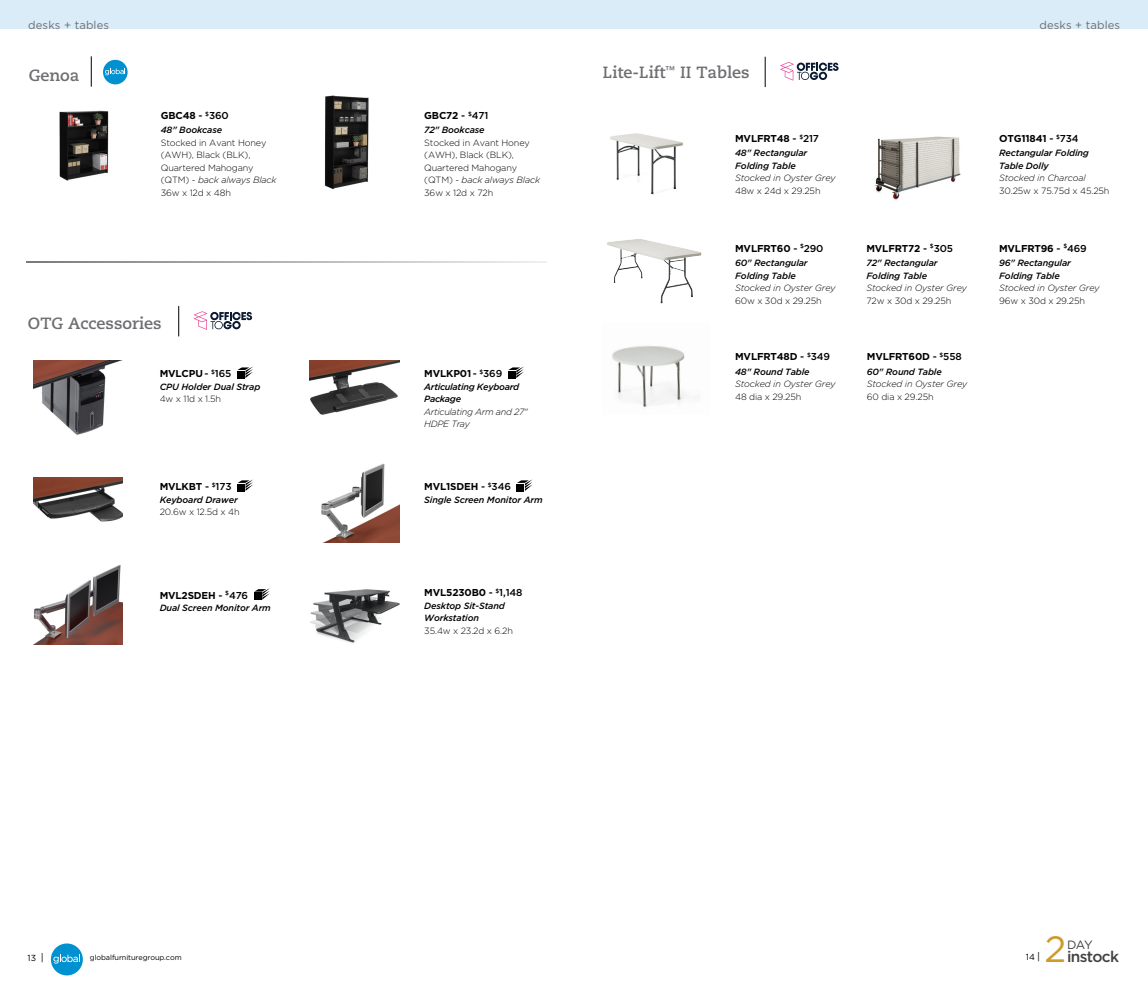
<style>
.page{position:relative;width:1148px;height:990px;background:#fff}
.page>*{position:absolute;margin:0;border:0;box-sizing:border-box;transform-origin:0 0}
.t1{font:36.5px "Gotham";color:#cd9b2b}
.t2{font:700 16.25px "Caecilia LT Std";color:#6d6e71}
.t3{font:500 15.5px "Gotham";letter-spacing:-.045em;color:#414042}
.t4{font:12px "Gotham";color:#414042}
.t5{font:11.25px "Gotham";letter-spacing:.01em;color:#6d6e71}
.t6{font:700 10px "Gotham";letter-spacing:-.015em;color:#000}
.t7{font:300 9px/12.5px "Gotham";letter-spacing:-.015em;color:#000}
.t8{font:italic 500 9px/12.5px "Gotham";letter-spacing:-.015em;color:#000}
.t9{font:italic 300 9px/12.5px "Gotham";letter-spacing:-.015em;color:#000}
.t10{font:8.75px "Gotham";color:#000}
.t11{font:7.25px "Gotham";letter-spacing:-.01em;color:#000}
.s1{font-weight:500}
.s2{font-style:italic}
.s3{font-size:10px}
</style>
<div class="page">
<div style="left:0;top:0;width:1148px;height:29px;background:#daecf8"></div>
<div style="left:51px;top:943px;width:32px;height:32px;background:#0091d1;border-radius:50%"></div>
<svg style="left:53px;top:955px;width:27px;height:9px"></svg>
<img style="left:59px;top:110px;width:50px;height:71px">
<img style="left:324px;top:95px;width:45px;height:95px">
<img style="left:33px;top:565px;width:89px;height:79px">
<img style="left:310px;top:589px;width:89px;height:54px">
<svg style="left:254px;top:588px;width:16px;height:12px"></svg>
<img style="left:33px;top:478px;width:89px;height:44px">
<img style="left:321px;top:463px;width:78px;height:80px">
<svg style="left:237px;top:479px;width:16px;height:12px"></svg>
<div style="left:516px;top:484px;width:8px;height:7px;background:#000"></div>
<svg style="left:517px;top:479px;width:15px;height:12px"></svg>
<img style="left:33px;top:361px;width:87px;height:74px">
<img style="left:310px;top:361px;width:89px;height:54px">
<svg style="left:237px;top:366px;width:16px;height:12px"></svg>
<svg style="left:508px;top:366px;width:16px;height:12px"></svg>
<svg style="left:103px;top:60px;width:25px;height:24px"></svg>
<div style="left:103px;top:60px;width:25px;height:24px;background:#0091d1;border-radius:50%"></div>
<svg style="left:105px;top:68px;width:20px;height:7px"></svg>
<hr style="left:91px;top:56px;width:1px;height:31px;background:#000">
<img style="left:610px;top:133px;width:73px;height:62px">
<img style="left:607px;top:239px;width:81px;height:64px">
<img style="left:612px;top:346px;width:75px;height:61px">
<img style="left:875px;top:136px;width:86px;height:65px">
<svg style="left:193px;top:311px;width:59px;height:19px"></svg>
<hr style="left:178px;top:306px;width:1px;height:30px;background:#000">
<svg style="left:27px;top:261px;width:519px;height:1px"></svg>
<svg style="left:780px;top:62px;width:58px;height:19px"></svg>
<hr style="left:765px;top:57px;width:1px;height:30px;background:#000">
<p class="t5" style="left:28px;top:17px;width:82px">desks + tables</p>
<p class="t5" style="left:1039px;top:17px;width:82px">desks + tables</p>
<h2 class="t2" style="left:29px;top:66px;width:52px">Genoa</h2>
<h2 class="t2" style="left:602px;top:63px;width:148px">Lite-Lift<sup>™</sup> II Tables</h2>
<p class="t6" style="left:161px;top:109px;width:69px">GBC48 <span class="s1">-</span> <sup>$</sup><span class="s1">360</span></p>
<p class="t8" style="left:161px;top:124px;width:63px">48" Bookcase</p>
<p class="t7" style="left:161px;top:136px;width:117px">Stocked in Avant Honey (AWH), Black (BLK),<br>Quartered Mahogany (QTM) - <span class="s2">back always Black<br></span>36w x 12d x 48h</p>
<p class="t6" style="left:424px;top:109px;width:66px">GBC72 <span class="s1">-</span> <sup>$</sup><span class="s1">471</span></p>
<p class="t8" style="left:424px;top:124px;width:62px">72" Bookcase</p>
<p class="t7" style="left:424px;top:136px;width:117px">Stocked in Avant Honey (AWH), Black (BLK),<br>Quartered Mahogany (QTM) - <span class="s2">back always Black<br></span>36w x 12d x 72h</p>
<p class="t6" style="left:735px;top:132px;width:85px">MVLFRT48 <span class="s1">-</span> <sup>$</sup><span class="s1">217</span></p>
<p class="t8" style="left:735px;top:147px;width:74px">48" Rectangular<br>Folding Table</p>
<p class="t9" style="left:735px;top:172px;width:102px">Stocked in Oyster Grey</p>
<p class="t7" style="left:735px;top:184px;width:87px">48w x 24d x 29.25h</p>
<p class="t6" style="left:999px;top:132px;width:81px">OTG11841 <span class="s1">-</span> <sup>$</sup><span class="s1">734</span></p>
<p class="t8" style="left:999px;top:147px;width:91px">Rectangular Folding<br>Table Dolly</p>
<p class="t9" style="left:999px;top:172px;width:88px">Stocked in Charcoal</p>
<p class="t7" style="left:999px;top:184px;width:112px">30.25w x 75.75d x 45.25h</p>
<p class="t6" style="left:735px;top:242px;width:90px">MVLFRT60 <span class="s1">-</span> <sup>$</sup><span class="s1">290</span></p>
<p class="t8" style="left:735px;top:256px;width:74px">60" Rectangular<br>Folding Table</p>
<p class="t9" style="left:735px;top:281px;width:102px">Stocked in Oyster Grey</p>
<p class="t7" style="left:735px;top:294px;width:88px">60w x 30d x 29.25h</p>
<p class="t6" style="left:866px;top:242px;width:88px">MVLFRT72 <span class="s1">-</span> <sup>$</sup><span class="s1">305</span></p>
<p class="t8" style="left:866px;top:256px;width:73px">72" Rectangular<br>Folding Table</p>
<p class="t9" style="left:866px;top:281px;width:102px">Stocked in Oyster Grey</p>
<p class="t7" style="left:866px;top:294px;width:86px">72w x 30d x 29.25h</p>
<p class="t6" style="left:999px;top:242px;width:89px">MVLFRT96 <span class="s1">-</span> <sup>$</sup><span class="s1">469</span></p>
<p class="t8" style="left:999px;top:256px;width:73px">96" Rectangular<br>Folding Table</p>
<p class="t9" style="left:999px;top:281px;width:102px">Stocked in Oyster Grey</p>
<p class="t7" style="left:999px;top:294px;width:87px">96w x 30d x 29.25h</p>
<h2 class="t2" style="left:28px;top:314px;width:135px">OTG Accessories</h2>
<p class="t6" style="left:160px;top:367px;width:73px">MVLCPU <span class="s1">-</span> <sup>$</sup><span class="s1">165</span></p>
<p class="t8" style="left:160px;top:380px;width:102px">CPU Holder Dual Strap</p>
<p class="t7" style="left:160px;top:392px;width:63px">4w x 11d x 1.5h</p>
<p class="t6" style="left:424px;top:367px;width:79px">MVLKP01 <span class="s1">-</span> <sup>$</sup><span class="s1">369</span></p>
<p class="t8" style="left:424px;top:380px;width:96px">Articulating Keyboard<br>Package</p>
<p class="t9" style="left:424px;top:405px;width:105px">Articulating Arm and 27"<br>HDPE Tray</p>
<p class="t6" style="left:735px;top:350px;width:96px">MVLFRT48D <span class="s1">-</span> <sup>$</sup><span class="s1">349</span></p>
<p class="t8" style="left:735px;top:365px;width:76px">48" Round Table</p>
<p class="t9" style="left:735px;top:377px;width:102px">Stocked in Oyster Grey</p>
<p class="t7" style="left:735px;top:390px;width:68px">48 dia x 29.25h</p>
<p class="t6" style="left:866px;top:350px;width:96px">MVLFRT60D <span class="s1">-</span> <sup>$</sup><span class="s1">558</span></p>
<p class="t8" style="left:866px;top:365px;width:77px">60" Round Table</p>
<p class="t9" style="left:866px;top:377px;width:102px">Stocked in Oyster Grey</p>
<p class="t7" style="left:866px;top:390px;width:68px">60 dia x 29.25h</p>
<p class="t6" style="left:160px;top:480px;width:73px">MVLKBT <span class="s1">-</span> <sup>$</sup><span class="s1">173</span></p>
<p class="t8" style="left:160px;top:493px;width:80px">Keyboard Drawer</p>
<p class="t7" style="left:160px;top:505px;width:81px">20.6w x 12.5d x 4h</p>
<p class="t6" style="left:424px;top:480px;width:88px">MVL1SDEH <span class="s1">-</span> <sup>$</sup><span class="s1">346</span></p>
<p class="t8" style="left:424px;top:493px;width:120px">Single Screen Monitor Arm</p>
<p class="t6" style="left:160px;top:589px;width:90px">MVL2SDEH <span class="s1">-</span> <sup>$</sup><span class="s1">476</span></p>
<p class="t8" style="left:160px;top:602px;width:113px">Dual Screen Monitor Arm</p>
<p class="t6" style="left:424px;top:586px;width:100px">MVL5230B0 <span class="s1">-</span> <sup>$</sup><span class="s1">1,148</span></p>
<p class="t8" style="left:424px;top:599px;width:82px">Desktop Sit-Stand<br>Workstation</p>
<p class="t7" style="left:424px;top:624px;width:90px">35.4w x 23.2d x 6.2h</p>
<p class="t10" style="left:28px;top:952px;width:18px">13 <span class="s3">|</span></p>
<p class="t11" style="left:90px;top:953px;width:93px">globalfurnituregroup.com</p>
<h1 class="t1" style="left:1044px;top:925px;width:23px">2</h1>
<h3 class="t4" style="left:1067px;top:937px;width:27px">DAY</h3>
<h3 class="t3" style="left:1067px;top:946px;width:54px">instock</h3>
<p class="t10" style="left:1025px;top:952px;width:16px">14 <span class="s3">|</span></p>
</div>
